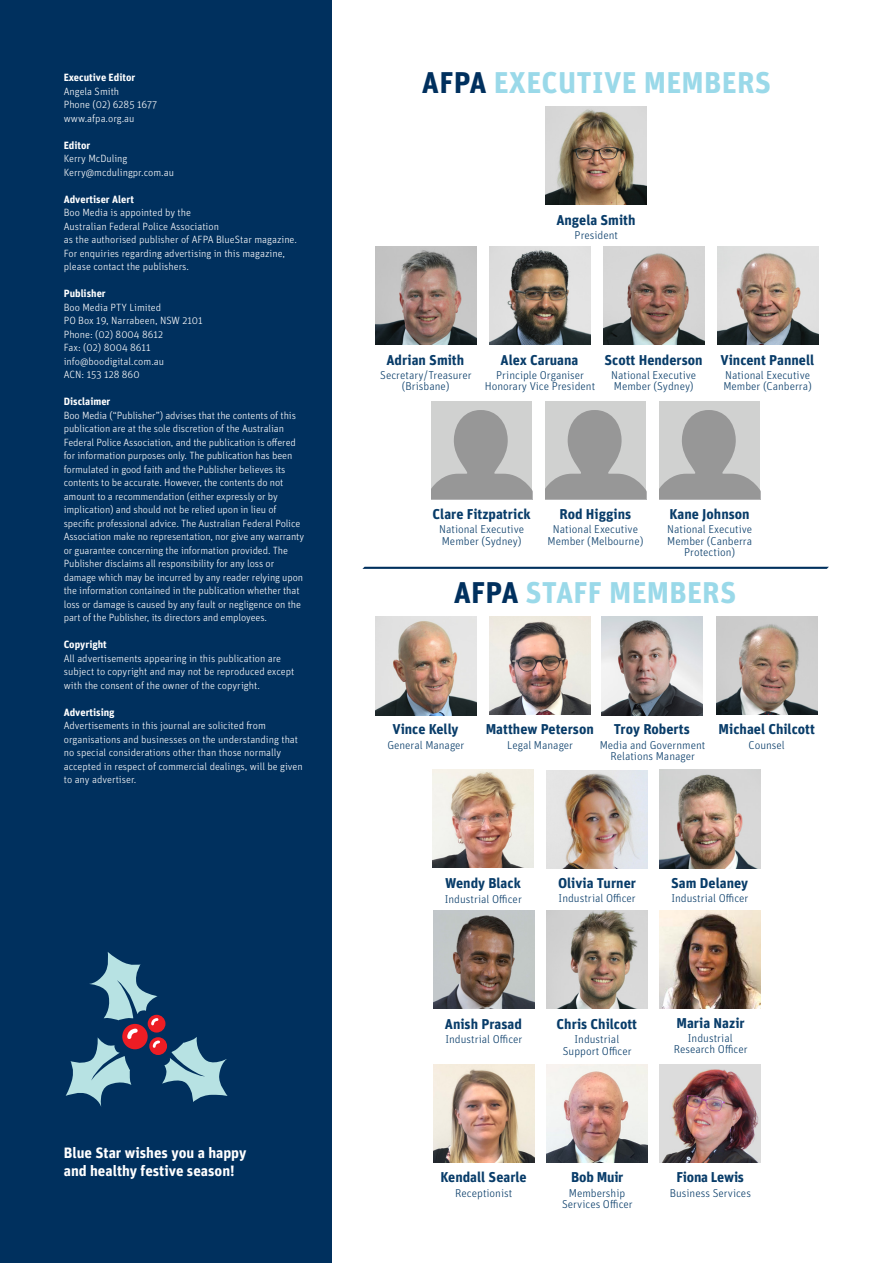
<style>
.page{position:relative;width:893px;height:1263px;background:#fff}
.page>*{position:absolute;margin:0;border:0;box-sizing:border-box;transform-origin:0 0}
.t1{font:700 30px "Unit OT";letter-spacing:.01em;color:#9ad9e9}
.t2{font:700 15px/18px "Unit OT";color:#fff}
.t3{font:700 14.25px "Unit OT";color:#083c69}
.t4{font:300 11.4px/11.4px "Unit OT";color:#083c69;text-align:center}
.t5{font:300 10.5px/13.5px "Unit OT";letter-spacing:-.01em;color:#fff}
.t6{font:700 10.5px "Unit OT";color:#fff}
.s1{color:#00305e}
</style>
<div class="page">
<img style="left:433px;top:769px;width:101px;height:99px">
<img style="left:547px;top:770px;width:101px;height:98px">
<img style="left:489px;top:616px;width:101px;height:99px">
<div style="left:545px;top:401px;width:101px;height:98px;background:#d0d1d0"></div>
<svg style="left:545px;top:410px;width:101px;height:89px"></svg>
<div style="left:659px;top:401px;width:101px;height:98px;background:#d0d1d0"></div>
<svg style="left:659px;top:410px;width:101px;height:89px"></svg>
<img style="left:717px;top:247px;width:101px;height:98px">
<div style="left:431px;top:401px;width:101px;height:98px;background:#d0d1d0"></div>
<svg style="left:431px;top:410px;width:101px;height:89px"></svg>
<div style="left:0;top:0;width:332px;height:1263px;background:#00305e"></div>
<img style="left:546px;top:107px;width:101px;height:98px">
<img style="left:603px;top:247px;width:101px;height:98px">
<img style="left:375px;top:247px;width:101px;height:98px">
<img style="left:489px;top:247px;width:101px;height:98px">
<img style="left:375px;top:616px;width:101px;height:99px">
<img style="left:602px;top:616px;width:101px;height:99px">
<img style="left:716px;top:616px;width:101px;height:99px">
<img style="left:547px;top:910px;width:101px;height:98px">
<img style="left:659px;top:770px;width:101px;height:98px">
<img style="left:433px;top:910px;width:101px;height:98px">
<img style="left:660px;top:910px;width:101px;height:98px">
<svg style="left:362px;top:567px;width:467px;height:2px"></svg>
<hr style="left:0;top:0;width:1px;height:1263px;background:#002639">
<img style="left:547px;top:1064px;width:101px;height:99px">
<img style="left:660px;top:1064px;width:101px;height:99px">
<img style="left:433px;top:1064px;width:101px;height:99px">
<svg style="left:66px;top:952px;width:162px;height:155px"></svg>
<p class="t6" style="left:64px;top:71px;width:73px">Executive Editor</p>
<p class="t5" style="left:64px;top:84px;width:95px">Angela Smith<br>Phone (02) 6285 1677 www.afpa.org.au</p>
<p class="t6" style="left:64px;top:138px;width:28px">Editor</p>
<p class="t5" style="left:64px;top:152px;width:112px">Kerry McDuling<br>Kerry@mcdulingpr.com.au</p>
<p class="t6" style="left:64px;top:192px;width:72px">Advertiser Alert</p>
<p class="t5" style="left:64px;top:206px;width:235px">Boo Media is appointed by the<br>Australian Federal Police Association<br>as the authorised publisher of AFPA BlueStar magazine.<br>For enquiries regarding advertising in this magazine, please contact the publishers.</p>
<p class="t6" style="left:64px;top:287px;width:43px">Publisher</p>
<p class="t5" style="left:64px;top:300px;width:141px">Boo Media PTY Limited<br>PO Box 19, Narrabeen, NSW 2101<br>Phone: (02) 8004 8612<br>Fax: (02) 8004 8611 info@boodigital.com.au<br>ACN: 153 128 860</p>
<p class="t6" style="left:64px;top:395px;width:48px">Disclaimer</p>
<p class="t5" style="left:64px;top:408px;width:242px">Boo Media (“Publisher”) advises that the contents of this publication are at the sole discretion of the Australian Federal Police Association, and the publication is offered for information purposes only. The publication has been formulated in good faith and the Publisher believes its contents to be accurate. However, the contents do not amount to a recommendation (either expressly or by implication) and should not be relied upon in lieu of specific professional advice. The Australian Federal Police Association make no representation, nor give any warranty or guarantee concerning the information provided. The Publisher disclaims all responsibility for any loss or damage which may be incurred by any reader relying upon the information contained in the publication whether that loss or damage is caused by any fault or negligence on the part of the Publisher, its directors and employees.</p>
<p class="t6" style="left:64px;top:638px;width:45px">Copyright</p>
<p class="t5" style="left:64px;top:651px;width:232px">All advertisements appearing in this publication are subject to copyright and may not be reproduced except with the consent of the owner of the copyright.</p>
<p class="t6" style="left:64px;top:705px;width:52px">Advertising</p>
<p class="t5" style="left:64px;top:719px;width:240px">Advertisements in this journal are solicited from organisations and businesses on the understanding that no special considerations other than those normally accepted in respect of commercial dealings, will be given to any advertiser.</p>
<h2 class="t2" style="left:64px;top:1143px;width:184px">Blue Star wishes you a happy and healthy festive season!</h2>
<h1 class="t1" style="left:422px;top:63px;width:351px"><span class="s1">AFPA</span> EXECUTIVE MEMBERS</h1>
<h3 class="t3" style="left:556px;top:210px;width:81px">Angela Smith</h3>
<p class="t4" style="left:575px;top:229px;width:45px">President</p>
<h3 class="t3" style="left:386px;top:350px;width:79px">Adrian Smith</h3>
<p class="t4" style="left:380px;top:369px;width:93px">Secretary/Treasurer (Brisbane)</p>
<h3 class="t3" style="left:500px;top:350px;width:79px">Alex Caruana</h3>
<p class="t4" style="left:485px;top:369px;width:112px">Principle Organiser<br>Honorary Vice President</p>
<h3 class="t3" style="left:604px;top:350px;width:100px">Scott Henderson</h3>
<p class="t4" style="left:611px;top:369px;width:87px;text-align:left">National Executive<br>Member (Sydney)</p>
<h3 class="t3" style="left:721px;top:350px;width:95px">Vincent Pannell</h3>
<p class="t4" style="left:723px;top:369px;width:90px;text-align:left">National Executive<br>Member (Canberra)</p>
<h3 class="t3" style="left:433px;top:505px;width:100px">Clare Fitzpatrick</h3>
<p class="t4" style="left:439px;top:524px;width:87px;text-align:left">National Executive<br>Member (Sydney)</p>
<h3 class="t3" style="left:560px;top:505px;width:73px">Rod Higgins</h3>
<p class="t4" style="left:548px;top:524px;width:97px">National Executive<br>Member (Melbourne)</p>
<h3 class="t3" style="left:669px;top:505px;width:82px">Kane Johnson</h3>
<p class="t4" style="left:667px;top:524px;width:87px">National Executive<br>Member (Canberra<br>Protection)</p>
<h1 class="t1" style="left:454px;top:573px;width:284px"><span class="s1">AFPA</span> STAFF MEMBERS</h1>
<h3 class="t3" style="left:392px;top:720px;width:68px">Vince Kelly</h3>
<p class="t4" style="left:387px;top:739px;width:79px">General Manager</p>
<h3 class="t3" style="left:486px;top:720px;width:110px">Matthew Peterson</h3>
<p class="t4" style="left:507px;top:739px;width:67px">Legal Manager</p>
<h3 class="t3" style="left:614px;top:720px;width:78px">Troy Roberts</h3>
<p class="t4" style="left:600px;top:739px;width:107px">Media and Government<br>Relations Manager</p>
<h3 class="t3" style="left:719px;top:720px;width:98px">Michael Chilcott</h3>
<p class="t4" style="left:749px;top:739px;width:38px">Counsel</p>
<h3 class="t3" style="left:445px;top:874px;width:77px">Wendy Black</h3>
<p class="t4" style="left:445px;top:893px;width:79px">Industrial Officer</p>
<h3 class="t3" style="left:558px;top:873px;width:79px">Olivia Turner</h3>
<p class="t4" style="left:559px;top:892px;width:79px">Industrial Officer</p>
<h3 class="t3" style="left:671px;top:873px;width:79px">Sam Delaney</h3>
<p class="t4" style="left:671px;top:892px;width:79px">Industrial Officer</p>
<h3 class="t3" style="left:445px;top:1015px;width:79px">Anish Prasad</h3>
<p class="t4" style="left:445px;top:1033px;width:79px">Industrial Officer</p>
<h3 class="t3" style="left:557px;top:1015px;width:82px">Chris Chilcott</h3>
<p class="t4" style="left:563px;top:1033px;width:70px">Industrial<br>Support Officer</p>
<h3 class="t3" style="left:676px;top:1013px;width:70px">Maria Nazir</h3>
<p class="t4" style="left:674px;top:1032px;width:75px">Industrial<br>Research Officer</p>
<h3 class="t3" style="left:440px;top:1168px;width:88px">Kendall Searle</h3>
<p class="t4" style="left:455px;top:1187px;width:59px">Receptionist</p>
<h3 class="t3" style="left:571px;top:1168px;width:54px">Bob Muir</h3>
<p class="t4" style="left:562px;top:1187px;width:72px">Membership<br>Services Officer</p>
<h3 class="t3" style="left:676px;top:1168px;width:69px">Fiona Lewis</h3>
<p class="t4" style="left:670px;top:1187px;width:83px">Business Services</p>
</div>
